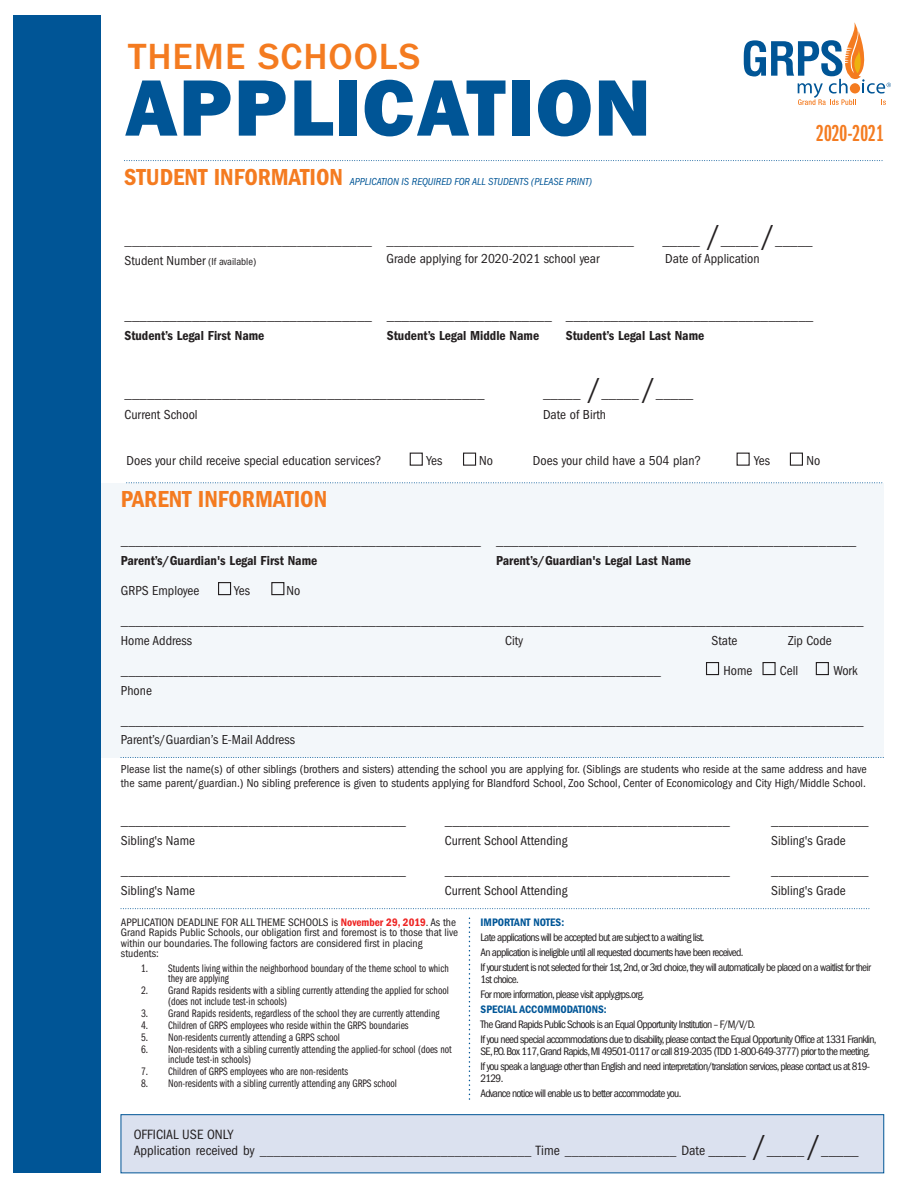
<style>
.page{position:relative;width:918px;height:1188px;background:#fff}
.page>*{position:absolute;margin:0;border:0;box-sizing:border-box;transform-origin:0 0}
.t1{font:80.4px "ITC Franklin Gothic Std Hvy";letter-spacing:.025em;color:#005596}
.t2{font:500 37.8px "ITC Franklin Gothic Std";letter-spacing:.025em;color:#f47b20}
.t3{font:24px "ITC Franklin Gothic Std Dm Cd";color:#f47b20}
.t4{font:24px "ITC Franklin Gothic Std Dm X Cp";color:#f47b20}
.t5{font:condensed 15px "ITC Franklin Gothic Std";color:#231f20}
.t6{font:15px "font 00000000233 bb 4 da";color:#231f20}
.t7{font:condensed 13.95px "ITC Franklin Gothic Std";color:#231f20}
.t8{font:condensed 13.5px "ITC Franklin Gothic Std";color:#231f20}
.t9{font:13.5px "ITC Franklin Gothic Std Dm Cd";color:#231f20}
.t10{font:condensed 12px/13.5px "ITC Franklin Gothic Std";color:#231f20}
.t11{font:condensed 11.25px/15px "ITC Franklin Gothic Std";letter-spacing:-.065em;color:#231f20}
.t12{font:11.25px/10.5px "ITC Franklin Gothic Std Bk Cp";color:#241e20}
.t13{font:condensed 11.25px/10.5px "ITC Franklin Gothic Std";color:#231f20}
.t14{font:11.25px "ITC Franklin Gothic Std Dm Cd";color:#005697}
.t15{font:italic condensed 10.5px "ITC Franklin Gothic Std";color:#005596}
.s1{font-size:10.5px}
.s2{font-size:30px}
.s3{font-family:"ITC Franklin Gothic Std Dm Cd";font-stretch:normal;color:#ee2524}
.s4{font-size:15px}
</style>
<div class="page">
<svg style="left:124px;top:160px;width:759px;height:1px"></svg>
<svg style="left:121px;top:908px;width:749px;height:1px"></svg>
<svg style="left:469px;top:918px;width:1px;height:182px"></svg>
<div style="left:121px;top:1114px;width:763px;height:59px;background:#dbe1ef;border:1px solid #005596"></div>
<div style="left:13px;top:15px;width:88px;height:1158px;background:#005596"></div>
<div style="left:57px;top:483px;width:827px;height:274px;background:#005697;opacity:.05"></div>
<svg style="left:217px;top:452px;width:612px;height:224px"></svg>
<div style="left:706px;top:662px;width:13px;height:13px;border:1px solid #231f20"></div>
<svg style="left:744px;top:22px;width:147px;height:83px"></svg>
<svg style="left:127px;top:482px;width:756px;height:1px"></svg>
<svg style="left:121px;top:757px;width:763px;height:1px"></svg>
<p class="t2" style="left:128px;top:35px;width:293px">THEME SCHOOLS</p>
<p class="t1" style="left:124px;top:61px;width:527px">APPLICATION</p>
<p class="t3" style="left:124px;top:163px;width:220px">STUDENT INFORMATION</p>
<p class="t15" style="left:350px;top:176px;width:244px">APPLICATION IS REQUIRED FOR ALL STUDENTS (PLEASE PRINT)</p>
<p class="t4" style="left:816px;top:121px;width:69px">2020-2021</p>
<p class="t6" style="left:124px;top:230px;width:249px">_________________________________</p>
<p class="t8" style="left:124px;top:253px;width:133px">Student Number <span class="s1">(If available)</span></p>
<p class="t6" style="left:387px;top:230px;width:249px">_________________________________</p>
<p class="t5" style="left:662px;top:231px;width:152px">_____ <span class="s2">/</span>_____ <span class="s2">/</span>_____</p>
<p class="t8" style="left:387px;top:251px;width:214px">Grade applying for 2020-2021 school year</p>
<p class="t8" style="left:665px;top:251px;width:96px">Date of Application</p>
<p class="t5" style="left:124px;top:306px;width:690px">_________________________________ ______________________ _________________________________</p>
<p class="t9" style="left:124px;top:327px;width:142px">Student’s Legal First Name</p>
<p class="t9" style="left:387px;top:327px;width:154px">Student’s Legal Middle Name</p>
<p class="t9" style="left:566px;top:327px;width:140px">Student’s Legal Last Name</p>
<p class="t5" style="left:124px;top:385px;width:362px">________________________________________________</p>
<p class="t8" style="left:125px;top:407px;width:75px">Current School</p>
<p class="t5" style="left:543px;top:385px;width:152px">_____ <span class="s2">/</span>_____ <span class="s2">/</span>_____</p>
<p class="t8" style="left:543px;top:407px;width:65px">Date of Birth</p>
<p class="t8" style="left:127px;top:453px;width:256px">Does your child receive special education services?</p>
<p class="t8" style="left:533px;top:453px;width:170px">Does your child have a 504 plan?</p>
<p class="t8" style="left:427px;top:453px;width:17px">Yes</p>
<p class="t8" style="left:479px;top:453px;width:15px">No</p>
<p class="t3" style="left:121px;top:485px;width:208px">PARENT INFORMATION</p>
<p class="t8" style="left:754px;top:453px;width:17px">Yes</p>
<p class="t8" style="left:807px;top:453px;width:15px">No</p>
<p class="t5" style="left:121px;top:531px;width:362px">________________________________________________</p>
<p class="t5" style="left:496px;top:531px;width:362px">________________________________________________</p>
<p class="t9" style="left:121px;top:552px;width:198px">Parent’s/Guardian's Legal First Name</p>
<p class="t9" style="left:496px;top:552px;width:196px">Parent’s/Guardian's Legal Last Name</p>
<p class="t8" style="left:121px;top:583px;width:80px">GRPS Employee</p>
<p class="t8" style="left:234px;top:583px;width:17px">Yes</p>
<p class="t8" style="left:287px;top:583px;width:15px">No</p>
<p class="t5" style="left:121px;top:611px;width:744px">___________________________________________________________________________________________________</p>
<p class="t8" style="left:121px;top:633px;width:73px">Home Address</p>
<p class="t8" style="left:505px;top:633px;width:20px">City</p>
<p class="t8" style="left:712px;top:633px;width:27px">State</p>
<p class="t8" style="left:788px;top:633px;width:45px">Zip Code</p>
<p class="t8" style="left:121px;top:682px;width:33px">Phone</p>
<p class="t8" style="left:723px;top:663px;width:30px">Home</p>
<p class="t8" style="left:780px;top:663px;width:20px">Cell</p>
<p class="t8" style="left:834px;top:663px;width:25px">Work</p>
<p class="t5" style="left:121px;top:661px;width:542px">________________________________________________________________________</p>
<p class="t5" style="left:121px;top:711px;width:744px">___________________________________________________________________________________________________</p>
<p class="t8" style="left:121px;top:732px;width:176px">Parent’s/Guardian’s E-Mail Address</p>
<p class="t10" style="left:121px;top:763px;width:747px">Please list the name(s) of other siblings (brothers and sisters) attending the school you are applying for. (Siblings are students who reside at the same address and have the same parent/guardian.) No sibling preference is given to students applying for Blandford School, Zoo School, Center of Economicology and City High/Middle School.</p>
<p class="t5" style="left:121px;top:812px;width:287px">______________________________________</p>
<p class="t5" style="left:445px;top:812px;width:287px">______________________________________</p>
<p class="t5" style="left:771px;top:812px;width:99px">_____________</p>
<p class="t8" style="left:121px;top:833px;width:76px">Sibling's Name</p>
<p class="t8" style="left:445px;top:833px;width:124px">Current School Attending</p>
<p class="t8" style="left:771px;top:833px;width:76px">Sibling's Grade</p>
<p class="t5" style="left:121px;top:862px;width:287px">______________________________________</p>
<p class="t5" style="left:445px;top:862px;width:287px">______________________________________</p>
<p class="t5" style="left:771px;top:862px;width:99px">_____________</p>
<p class="t8" style="left:121px;top:883px;width:76px">Sibling's Name</p>
<p class="t8" style="left:445px;top:883px;width:124px">Current School Attending</p>
<p class="t8" style="left:771px;top:883px;width:76px">Sibling's Grade</p>
<p class="t13" style="left:121px;top:917px;width:339px">APPLICATION DEADLINE FOR ALL THEME SCHOOLS is <span class="s3">November 29, 2019</span>. As the Grand Rapids Public Schools, our obligation first and foremost is to those that live within our boundaries.The following factors are considered first in placing students:</p>
<p class="t12" style="left:168px;top:963px;width:282px;text-indent:-27px">1. Students living within the neighborhood boundary of the theme school to which they are applying</p>
<p class="t12" style="left:168px;top:986px;width:282px;text-indent:-27px">2. Grand Rapids residents with a sibling currently attending the applied for school (does not include test-in schools)</p>
<p class="t12" style="left:141px;top:1008px;width:300px">3. Grand Rapids residents, regardless of the school they are currently attending</p>
<p class="t12" style="left:141px;top:1020px;width:269px">4. Children of GRPS employees who reside within the GRPS boundaries</p>
<p class="t12" style="left:141px;top:1032px;width:200px">5. Non-residents currently attending a GRPS school</p>
<p class="t12" style="left:168px;top:1044px;width:285px;text-indent:-27px">6. Non-residents with a sibling currently attending the applied-for school (does not include test-in schools)</p>
<p class="t12" style="left:141px;top:1067px;width:209px">7. Children of GRPS employees who are non-residents</p>
<p class="t12" style="left:141px;top:1079px;width:257px">8. Non-residents with a sibling currently attending any GRPS school</p>
<p class="t7" style="left:134px;top:1126px;width:101px">OFFICIAL USE ONLY</p>
<p class="t14" style="left:481px;top:916px;width:85px">IMPORTANT NOTES:</p>
<p class="t11" style="left:481px;top:930px;width:392px">Late applications will be accepted but are subject to a waiting list.<br>An application is ineligible until all requested documents have been received.<br>If your student is not selected for their 1st,2nd,or 3rd choice,they will automatically be placed on a waitlist for their</p>
<p class="t11" style="left:481px;top:972px;width:166px">1st choice.<br>For more information,please visit apply.grps.org.</p>
<p class="t14" style="left:481px;top:1003px;width:128px">SPECIAL ACCOMMODATIONS:</p>
<p class="t11" style="left:481px;top:1017px;width:276px">The Grand Rapids Public Schools is an Equal Opportunity Institution – F/M/V/D.</p>
<p class="t11" style="left:481px;top:1032px;width:398px">If you need special accommodations due to disability,please contact the Equal Opportunity Office at 1331 Franklin,</p>
<p class="t11" style="left:481px;top:1044px;width:391px">SE,P.O.Box 117,Grand Rapids,MI 49501-0117 or call 819-2035 (TDD 1-800-649-3777) prior to the meeting.</p>
<p class="t11" style="left:481px;top:1059px;width:391px">If you speak a language other than English and need interpretation/translation services,please contact us at 819-</p>
<p class="t11" style="left:481px;top:1071px;width:202px">2129.<br>Advance notice will enable us to better accommodate you.</p>
<p class="t7" style="left:134px;top:1143px;width:726px">Application received by _______________________________________ Time ________________ Date <span class="s4">_____</span> <span class="s2">/</span><span class="s4">_____</span> <span class="s2">/</span><span class="s4">_____</span></p>
</div>
